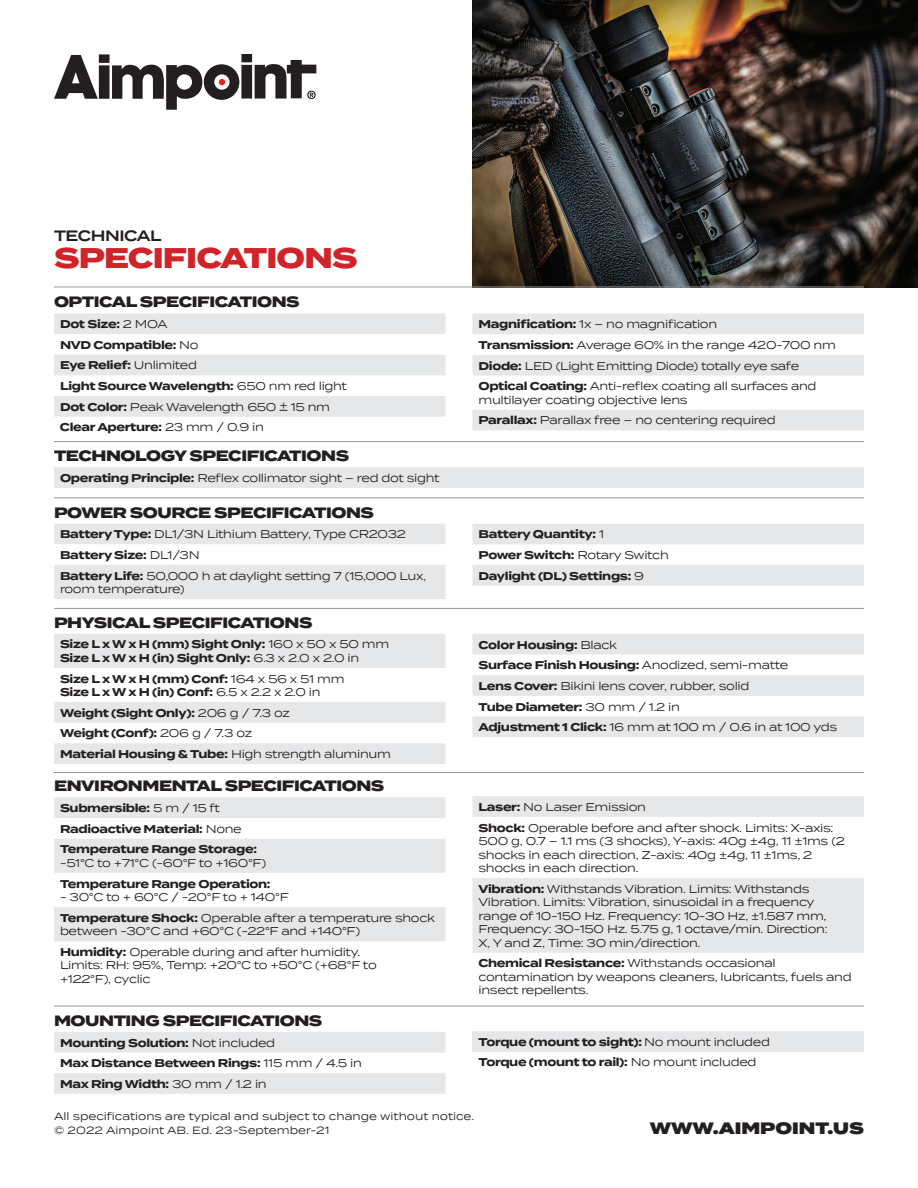
<style>
.page{position:relative;width:918px;height:1188px;background:#fff}
.page>*{position:absolute;margin:0;border:0;box-sizing:border-box;transform-origin:0 0}
.t1{font:800 28.5px "Termina";letter-spacing:-.03em;color:#d1232a}
.t2{font:900 16.5px "Termina";color:#231f20}
.t3{font:800 15px "Termina";letter-spacing:-.03em;color:#231f20}
.t4{font:600 15px "Termina";letter-spacing:-.03em;color:#231f20}
.t5{font:11.25px/20.7px "Termina";letter-spacing:-.03em;color:#231f20}
.t6{font:700 11.25px/20.7px "Termina";letter-spacing:-.03em;color:#231f20}
.t7{font:10.5px/13.5px "Termina";color:#231f20}
.s1{font-weight:400}
.s2{font-weight:700}
</style>
<div class="page">
<svg style="left:54px;top:54px;width:262px;height:56px"></svg>
<img style="left:472px;top:0;width:446px;height:287px">
<svg style="left:54px;top:313px;width:392px;height:104px"></svg>
<svg style="left:472px;top:314px;width:392px;height:116px;fill:#e6e7e9"></svg>
<hr style="left:54px;top:287px;width:810px;height:1px;background:#939598">
<div style="left:54px;top:467px;width:810px;height:21px;background:#e6e7e9"></div>
<hr style="left:54px;top:441px;width:810px;height:1px;background:#939598">
<svg style="left:54px;top:524px;width:392px;height:75px"></svg>
<svg style="left:472px;top:524px;width:392px;height:62px"></svg>
<hr style="left:54px;top:497px;width:810px;height:1px;background:#939598">
<svg style="left:54px;top:634px;width:392px;height:130px;fill:#e6e7e9"></svg>
<svg style="left:472px;top:634px;width:392px;height:103px"></svg>
<hr style="left:54px;top:608px;width:810px;height:1px;background:#939598">
<svg style="left:54px;top:797px;width:392px;height:144px;fill:#e6e7e9"></svg>
<svg style="left:472px;top:796px;width:392px;height:157px;fill:#e6e7e9"></svg>
<hr style="left:54px;top:772px;width:810px;height:1px;background:#939598">
<svg style="left:54px;top:1032px;width:392px;height:62px"></svg>
<div style="left:472px;top:1031px;width:392px;height:21px;background:#e6e7e9"></div>
<hr style="left:54px;top:1006px;width:810px;height:1px;background:#939598">
<h3 class="t4" style="left:54px;top:225px;width:109px">TECHNICAL</h3>
<h1 class="t1" style="left:54px;top:237px;width:305px">SPECIFICATIONS</h1>
<h3 class="t3" style="left:54px;top:291px;width:247px">OPTICAL SPECIFICATIONS</h3>
<p class="t6" style="left:60px;top:314px;width:289px">Dot Size: <span class="s1">2 MOA<br></span>NVD Compatible: <span class="s1">No<br></span>Eye Relief: <span class="s1">Unlimited<br></span>Light Source Wavelength: <span class="s1">650 nm red light<br></span>Dot Color: <span class="s1">Peak Wavelength 650 + 15 nm<br></span>Clear Aperture: <span class="s1">23 mm / 0.9 in</span></p>
<p class="t5" style="left:478px;top:313px;width:359px"><span class="s2">Magnification:</span> 1x – no magnification<br><span class="s2">Transmission:</span> Average 60% in the range 420-700 nm <span class="s2">Diode:</span> LED (Light Emitting Diode) totally eye safe <span class="s2">Optical Coating:</span> Anti-reflex coating all surfaces and</p>
<p class="t5" style="left:478px;top:389px;width:299px">multilayer coating objective lens<br><span class="s2">Parallax:</span> Parallax free – no centering required</p>
<h3 class="t3" style="left:54px;top:445px;width:297px">TECHNOLOGY SPECIFICATIONS</h3>
<p class="t5" style="left:60px;top:467px;width:381px"><span class="s2">Operating Principle:</span> Reflex collimator sight – red dot sight</p>
<h3 class="t3" style="left:54px;top:501px;width:321px">POWER SOURCE SPECIFICATIONS</h3>
<p class="t5" style="left:60px;top:523px;width:368px"><span class="s2">Battery Type:</span> DL1/3N Lithium Battery, Type CR2032<br><span class="s2">Battery Size:</span> DL1/3N<br><span class="s2">Battery Life:</span> 50,000 h at daylight setting 7 (15,000 Lux,</p>
<p class="t5" style="left:60px;top:578px;width:126px">room temperature)</p>
<h3 class="t3" style="left:54px;top:611px;width:260px">PHYSICAL SPECIFICATIONS</h3>
<p class="t6" style="left:60px;top:638px;width:331px;line-height:13.5px">Size L x W x H (mm) Sight Only: <span class="s1">160 x 50 x 50 mm<br></span>Size L x W x H (in) Sight Only: <span class="s1">6.3 x 2.0 x 2.0 in</span></p>
<p class="t6" style="left:60px;top:672px;width:286px;line-height:13.5px">Size L x W x H (mm) Conf: <span class="s1">164 x 56 x 51 mm<br></span>Size L x W x H (in) Conf: <span class="s1">6.5 x 2.2 x 2.0 in</span></p>
<p class="t6" style="left:60px;top:703px;width:332px">Weight (Sight Only): <span class="s1">206 g / 7.3 oz<br></span>Weight (Conf): <span class="s1">206 g / 7.3 oz<br></span>Material Housing &amp; Tube: <span class="s1">High strength aluminum</span></p>
<h3 class="t3" style="left:54px;top:775px;width:332px">ENVIRONMENTAL SPECIFICATIONS</h3>
<p class="t6" style="left:60px;top:798px;width:198px">Submersible: <span class="s1">5 m / 15 ft<br></span>Radioactive Material: <span class="s1">None<br></span>Temperature Range Storage:</p>
<p class="t5" style="left:60px;top:852px;width:208px">-51°C to +71°C (-60°F to +160°F)</p>
<p class="t6" style="left:60px;top:873px;width:212px">Temperature Range Operation:</p>
<p class="t5" style="left:60px;top:886px;width:376px">- 30°C to + 60°C / -20°F to + 140°F<br><span class="s2">Temperature Shock:</span> Operable after a temperature shock</p>
<p class="t5" style="left:60px;top:920px;width:302px">between -30°C and +60°C (-22°F and +140°F)<br><span class="s2">Humidity:</span> Operable during and after humidity.</p>
<p class="t5" style="left:60px;top:958px;width:318px;line-height:13.5px">Limits: RH: 95%, Temp: +20°C to +50°C (+68°F to +122°F), cyclic</p>
<p class="t6" style="left:478px;top:524px;width:192px">Battery Quantity: <span class="s1">1<br></span>Power Switch: <span class="s1">Rotary Switch<br></span>Daylight (DL) Settings: <span class="s1">9</span></p>
<p class="t5" style="left:478px;top:634px;width:360px"><span class="s2">Color Housing:</span> Black<br><span class="s2">Surface Finish Housing:</span> Anodized, semi-matte<br><span class="s2">Lens Cover:</span> Bikini lens cover, rubber, solid<br><span class="s2">Tube Diameter:</span> 30 mm / 1.2 in<br><span class="s2">Adjustment 1 Click:</span> 16 mm at 100 m / 0.6 in at 100 yds</p>
<p class="t5" style="left:478px;top:796px;width:356px"><span class="s2">Laser:</span> No Laser Emission<br><span class="s2">Shock:</span> Operable before and after shock. Limits: X-axis:</p>
<p class="t5" style="left:478px;top:834px;width:368px;line-height:13.5px">500 g, 0.7 – 1.1 ms (3 shocks), Y-axis: 40g ±4g, 11 ±1ms (2 shocks in each direction, Z-axis: 40g ±4g, 11 ±1ms, 2 shocks in each direction.</p>
<p class="t5" style="left:478px;top:882px;width:351px;line-height:13.5px"><span class="s2">Vibration:</span> Withstands Vibration. Limits: Withstands Vibration. Limits: Vibration, sinusoidal in a frequency range of 10-150 Hz. Frequency: 10-30 Hz, ±1.587 mm, Frequency: 30-150 Hz. 5.75 g, 1 octave/min. Direction:<br>X, Y and Z, Time: 30 min/direction.</p>
<p class="t5" style="left:478px;top:956px;width:375px;line-height:13.5px"><span class="s2">Chemical Resistance:</span> Withstands occasional contamination by weapons cleaners, lubricants, fuels and insect repellents.</p>
<h3 class="t3" style="left:54px;top:1009px;width:270px">MOUNTING SPECIFICATIONS</h3>
<p class="t6" style="left:60px;top:1032px;width:304px">Mounting Solution: <span class="s1">Not included<br></span>Max Distance Between Rings: <span class="s1">115 mm / 4.5 in<br></span>Max Ring Width: <span class="s1">30 mm / 1.2 in</span></p>
<p class="t6" style="left:478px;top:1032px;width:293px">Torque (mount to sight): <span class="s1">No mount included<br></span>Torque (mount to rail): <span class="s1">No mount included</span></p>
<p class="t7" style="left:54px;top:1109px;width:422px">All specifications are typical and subject to change without notice. © 2022 Aimpoint AB. Ed. 23-September-21</p>
<h2 class="t2" style="left:650px;top:1116px;width:216px">WWW.AIMPOINT.US</h2>
</div>
